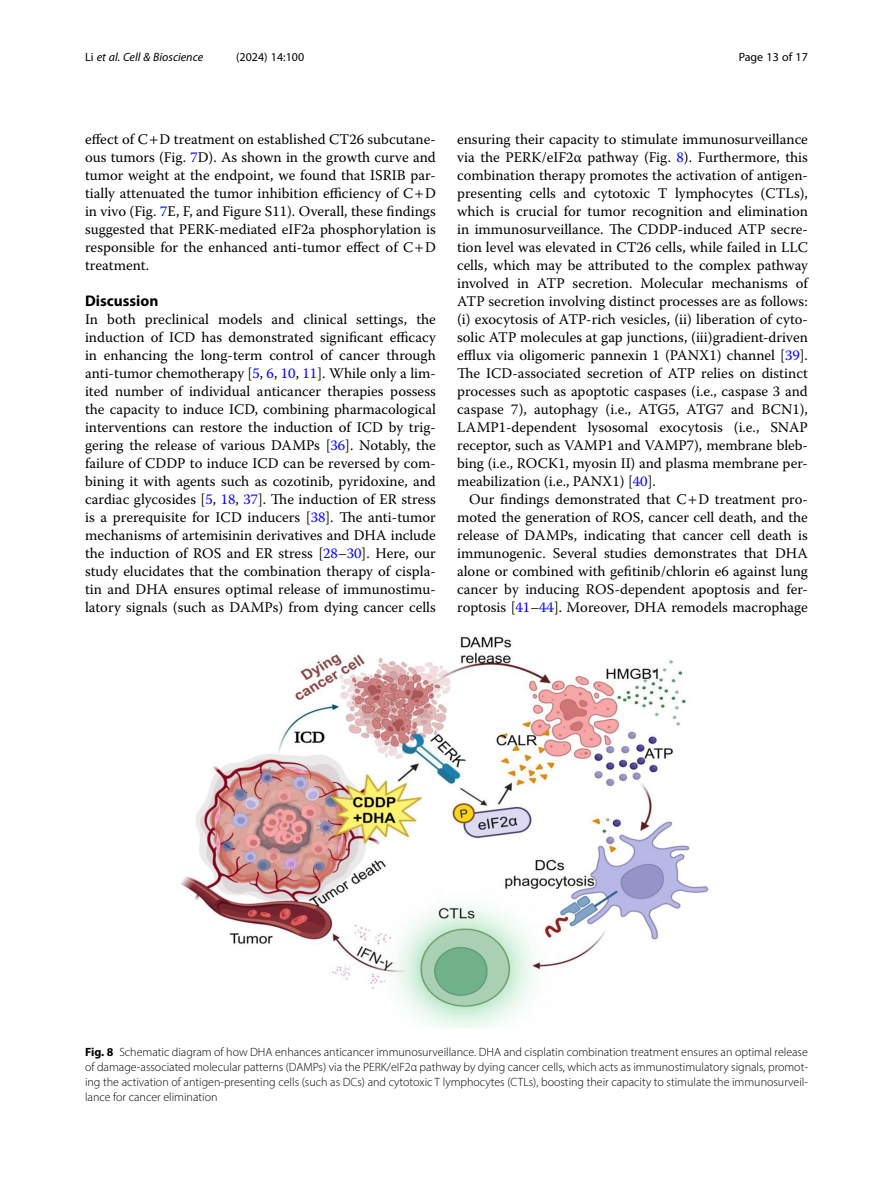
<style>
.page{position:relative;width:893px;height:1191px;background:#fff}
.page>*{position:absolute;margin:0;border:0;box-sizing:border-box;transform-origin:0 0}
.Head_1{font:700 15.45px "Myriad Pro";color:#000}
.Body_Text{font:14.7px/18px "Warnock Pro";color:#000;text-align:justify}
.Body_Text_Indent{font:14.7px/18px "Warnock Pro";color:#000;text-align:justify}
.Figure_Caption{font:300 12px/15px "Myriad Pro";color:#000;text-align:justify}
.t1{font:italic 12px "Myriad Pro";color:#000}
.t2{font:12px "Myriad Pro";color:#000}
.s1{font-style:normal}
.s2{color:#00f}
.s3{font-weight:700}
</style>
<div class="page">
<img style="left:180px;top:637px;width:529px;height:391px">
<p class="t1" style="left:85px;top:50px;width:120px"><span class="s1">Li</span> et al. Cell &amp; Bioscience</p>
<p class="t2" style="left:236px;top:50px;width:70px">(2024) 14:100</p>
<p class="t2" style="left:739px;top:50px;width:71px">Page 13 of 17</p>
<p class="Body_Text" style="left:85px;top:130px;width:352px">effect of C D treatment on established CT26 subcutane&shy;ous tumors (Fig. <span class="s2">7</span>D). As shown in the growth curve and tumor weight at the endpoint, we found that ISRIB par&shy;tially attenuated the tumor inhibition efficiency of C D in vivo (Fig. <span class="s2">7</span>E, F, and Figure S11). Overall, these findings suggested that PERK-mediated eIF2a phosphorylation is responsible for the enhanced anti-tumor effect of C D treatment.</p>
<p class="Head_1" style="left:85px;top:291px;width:75px">Discussion</p>
<p class="Body_Text" style="left:85px;top:310px;width:352px">In both preclinical models and clinical settings, the induction of ICD has demonstrated significant efficacy in enhancing the long-term control of cancer through anti-tumor chemotherapy [<span class="s2">5</span>, <span class="s2">6</span>, <span class="s2">10</span>, <span class="s2">11</span>]. While only a lim&shy;ited number of individual anticancer therapies possess the capacity to induce ICD, combining pharmacological interventions can restore the induction of ICD by trig&shy;gering the release of various DAMPs [<span class="s2">36</span>]. Notably, the failure of CDDP to induce ICD can be reversed by com&shy;bining it with agents such as cozotinib, pyridoxine, and cardiac glycosides [<span class="s2">5</span>, <span class="s2">18</span>, <span class="s2">37</span>]. The induction of ER stress is a prerequisite for ICD inducers [<span class="s2">38</span>]. The anti-tumor mechanisms of artemisinin derivatives and DHA include the induction of ROS and ER stress [<span class="s2">28</span>–<span class="s2">30</span>]. Here, our study elucidates that the combination therapy of cispla&shy;tin and DHA ensures optimal release of immunostimu&shy;latory signals (such as DAMPs) from dying cancer cells</p>
<p class="Body_Text" style="left:457px;top:130px;width:352px">ensuring their capacity to stimulate immunosurveillance via the PERK/eIF2α pathway (Fig. <span class="s2">8</span>). Furthermore, this combination therapy promotes the activation of antigen&shy;presenting cells and cytotoxic T lymphocytes (CTLs), which is crucial for tumor recognition and elimination in immunosurveillance. The CDDP-induced ATP secre&shy;tion level was elevated in CT26 cells, while failed in LLC cells, which may be attributed to the complex pathway involved in ATP secretion. Molecular mechanisms of ATP secretion involving distinct processes are as follows: (i) exocytosis of ATP-rich vesicles, (ii) liberation of cyto&shy;solic ATP molecules at gap junctions, (iii)gradient-driven efflux via oligomeric pannexin 1 (PANX1) channel [<span class="s2">39</span>].<br>The ICD-associated secretion of ATP relies on distinct processes such as apoptotic caspases (i.e., caspase 3 and caspase 7), autophagy (i.e., ATG5, ATG7 and BCN1), LAMP1-dependent lysosomal exocytosis (i.e., SNAP receptor, such as VAMP1 and VAMP7), membrane bleb&shy;bing (i.e., ROCK1, myosin II) and plasma membrane per&shy;meabilization (i.e., PANX1) [<span class="s2">40</span>].</p>
<p class="Body_Text_Indent" style="left:457px;top:490px;width:352px;text-indent:12px">Our findings demonstrated that C D treatment pro&shy;moted the generation of ROS, cancer cell death, and the release of DAMPs, indicating that cancer cell death is immunogenic. Several studies demonstrates that DHA alone or combined with gefitinib/chlorin e6 against lung cancer by inducing ROS-dependent apoptosis and fer&shy;roptosis [<span class="s2">41</span>–<span class="s2">44</span>]. Moreover, DHA remodels macrophage</p>
<p class="Figure_Caption" style="left:85px;top:1044px;width:724px"><span class="s3">Fig. 8</span> Schematic diagram of how DHA enhances anticancer immunosurveillance. DHA and cisplatin combination treatment ensures an optimal release of damage-associated molecular patterns (DAMPs) via the PERK/eIF2α pathway by dying cancer cells, which acts as immunostimulatory signals, promot&shy;ing the activation of antigen-presenting cells (such as DCs) and cytotoxic T lymphocytes (CTLs), boosting their capacity to stimulate the immunosurveil&shy;lance for cancer elimination</p>
</div>
